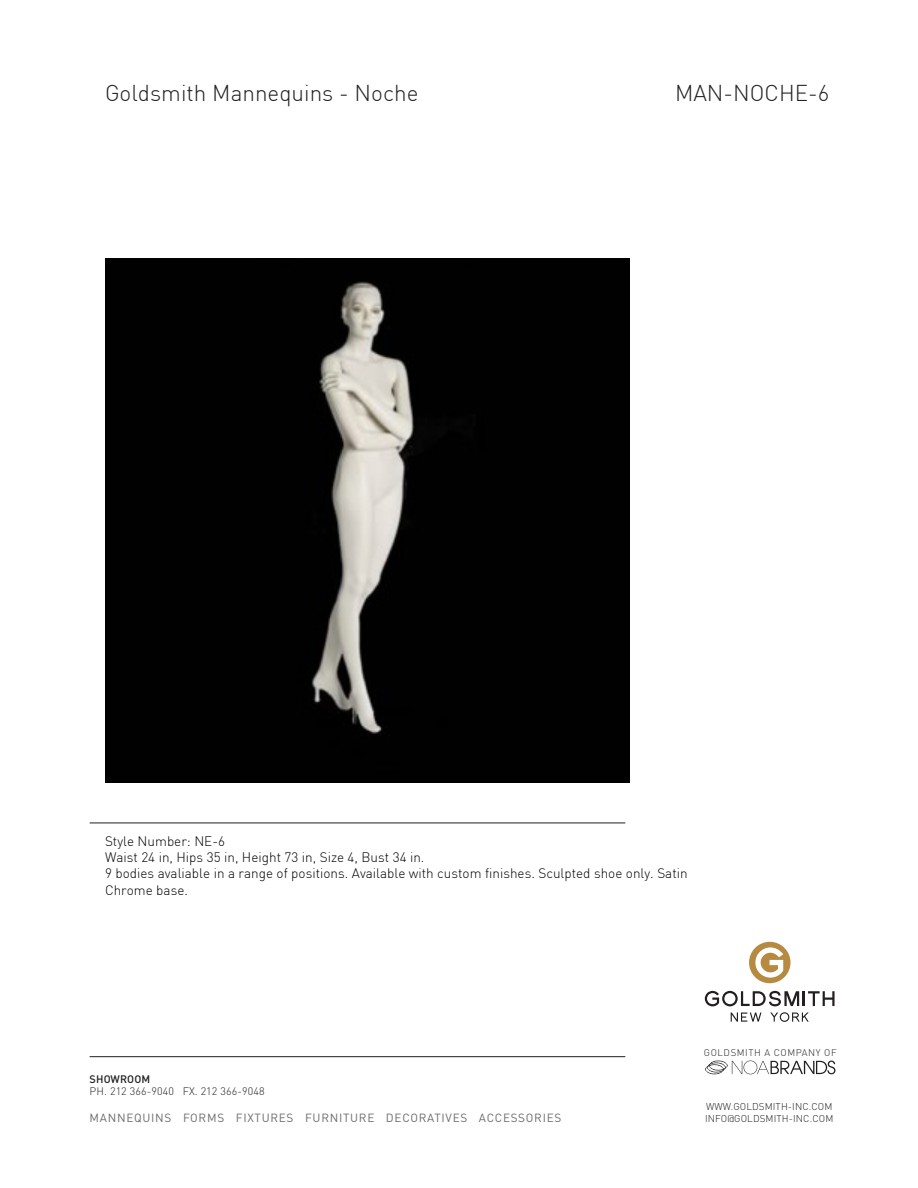
<style>
.page{position:relative;width:918px;height:1188px;background:#fff}
.page>*{position:absolute;margin:0;border:0;box-sizing:border-box;transform-origin:0 0}
.t1{font:300 22.5px "DIN Pro";color:#231f20}
.t2{font:300 13.5px/16.2px "DIN Pro";color:#000}
.t3{font:11.7px "DIN";letter-spacing:.06em;color:#6c6d70}
.t4{font:300 10.8px "DIN";letter-spacing:.01em;color:#231f20}
.t5{font:500 10.8px "DIN";letter-spacing:.01em;color:#231f20}
.t6{font:300 9.75px "DIN";letter-spacing:.01em;color:#231f20}
.t7{font:300 9.6px "DIN";letter-spacing:.06em;color:#231f20}
</style>
<div class="page">
<hr style="left:90px;top:823px;width:535px;height:1px;background:#231f20">
<hr style="left:90px;top:1056px;width:535px;height:1px;background:#231f20">
<div style="left:749px;top:942px;width:42px;height:41px;background:#b68b41;border-radius:50%"></div>
<svg style="left:705px;top:991px;width:130px;height:15px"></svg>
<svg style="left:731px;top:1013px;width:30px;height:9px"></svg>
<svg style="left:770px;top:1012px;width:39px;height:10px"></svg>
<svg style="left:755px;top:947px;width:28px;height:31px"></svg>
<svg style="left:705px;top:1061px;width:130px;height:13px"></svg>
<img style="left:105px;top:258px;width:525px;height:525px">
<h1 class="t1" style="left:105px;top:83px;width:315px">Goldsmith Mannequins - Noche</h1>
<h1 class="t1" style="left:675px;top:83px;width:156px">MAN-NOCHE-6</h1>
<p class="t2" style="left:105px;top:834px;width:584px">Style Number: NE-6<br>Waist 24 in, Hips 35 in, Height 73 in, Size 4, Bust 34 in.<br>9 bodies avaliable in a range of positions. Available with custom finishes. Sculpted shoe only. Satin Chrome base.</p>
<p class="t5" style="left:90px;top:1072px;width:62px">SHOWROOM</p>
<p class="t4" style="left:90px;top:1085px;width:177px">PH. 212 366-9040 FX. 212 366-9048</p>
<p class="t3" style="left:90px;top:1110px;width:473px">MANNEQUINS FORMS FIXTURES FURNITURE DECORATIVES ACCESSORIES</p>
<p class="t7" style="left:704px;top:1047px;width:134px">GOLDSMITH A COMPANY OF</p>
<p class="t6" style="left:706px;top:1100px;width:128px">WWW.GOLDSMITH-INC.COM</p>
<p class="t6" style="left:705px;top:1112px;width:130px">INFO@GOLDSMITH-INC.COM</p>
</div>
